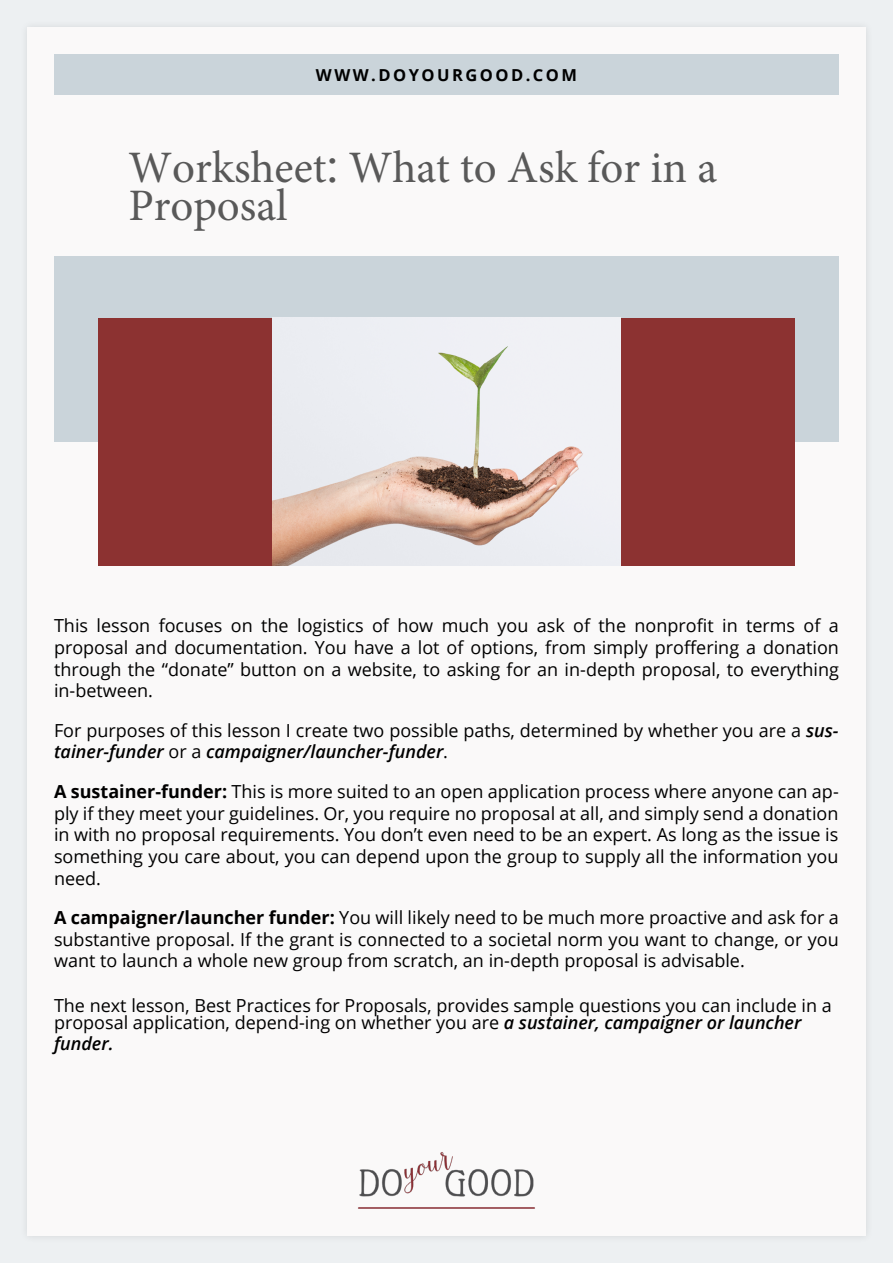
<style>
.page{position:relative;width:893px;height:1263px;background:#edf0f2}
.page>*{position:absolute;margin:0;border:0;box-sizing:border-box;transform-origin:0 0}
.t1{font:45px/38px "Minion Pro";color:#595959}
.t2{font:18px/21.6px "Open Sans";color:#000;text-align:justify}
.t3{font:italic 600 18px "Open Sans";color:#000}
.t4{font:700 16.5px "Open Sans";letter-spacing:.15em;color:#000}
.s1{font-family:"Playfair Display"}
.s2{font-weight:600;font-style:italic}
.s3{font-weight:700}
</style>
<div class="page">
<div style="left:19px;top:19px;width:855px;height:1225px;background:#e9ecee"></div>
<div style="left:27px;top:27px;width:839px;height:1209px;background:#faf9f9"></div>
<div style="left:54px;top:54px;width:785px;height:40px;background:#cad4da"></div>
<div style="left:54px;top:257px;width:785px;height:185px;background:#cad4da"></div>
<div style="left:98px;top:318px;width:696px;height:247px;background:#8c3231"></div>
<img style="left:272px;top:318px;width:348px;height:247px">
<img style="left:358px;top:1152px;width:177px;height:57px">
<p class="t4" style="left:316px;top:63px;width:263px">WWW.DOYOURGOOD.COM</p>
<h1 class="t1" style="left:128px;top:149px;width:590px">Worksheet<span class="s1">:</span> What to Ask for in a<br>Proposal</h1>
<p class="t2" style="left:54px;top:615px;width:786px">This lesson focuses on the logistics of how much you ask of the nonprofit in terms of a proposal and documentation. You have a lot of options, from simply proffering a donation through the “donate” button on a website, to asking for an in-depth proposal, to everything in-between.</p>
<p class="t2" style="left:54px;top:719px;width:786px">For purposes of this lesson I create two possible paths, determined by whether you are a <span class="s2">sus&shy;tainer-funder</span> or a <span class="s2">campaigner/launcher-funder</span>.</p>
<p class="t2" style="left:54px;top:780px;width:786px"><span class="s3">A sustainer-funder:</span> This is more suited to an open application process where anyone can ap&shy;ply if they meet your guidelines. Or, you require no proposal at all, and simply send a donation in with no proposal requirements. You don’t even need to be an expert. As long as the issue is something you care about, you can depend upon the group to supply all the information you need.</p>
<p class="t2" style="left:54px;top:906px;width:786px"><span class="s3">A campaigner/launcher funder:</span> You will likely need to be much more proactive and ask for a substantive proposal. If the grant is connected to a societal norm you want to change, or you want to launch a whole new group from scratch, an in-depth proposal is advisable.</p>
<p class="t2" style="left:54px;top:997px;width:779px;line-height:16.2px">The next lesson, Best Practices for Proposals, provides sample questions you can include in a proposal application, depend-ing on whether you are <span class="s2">a sustainer, campaigner or launcher</span></p>
<p class="t3" style="left:54px;top:1031px;width:61px">funder.</p>
</div>
